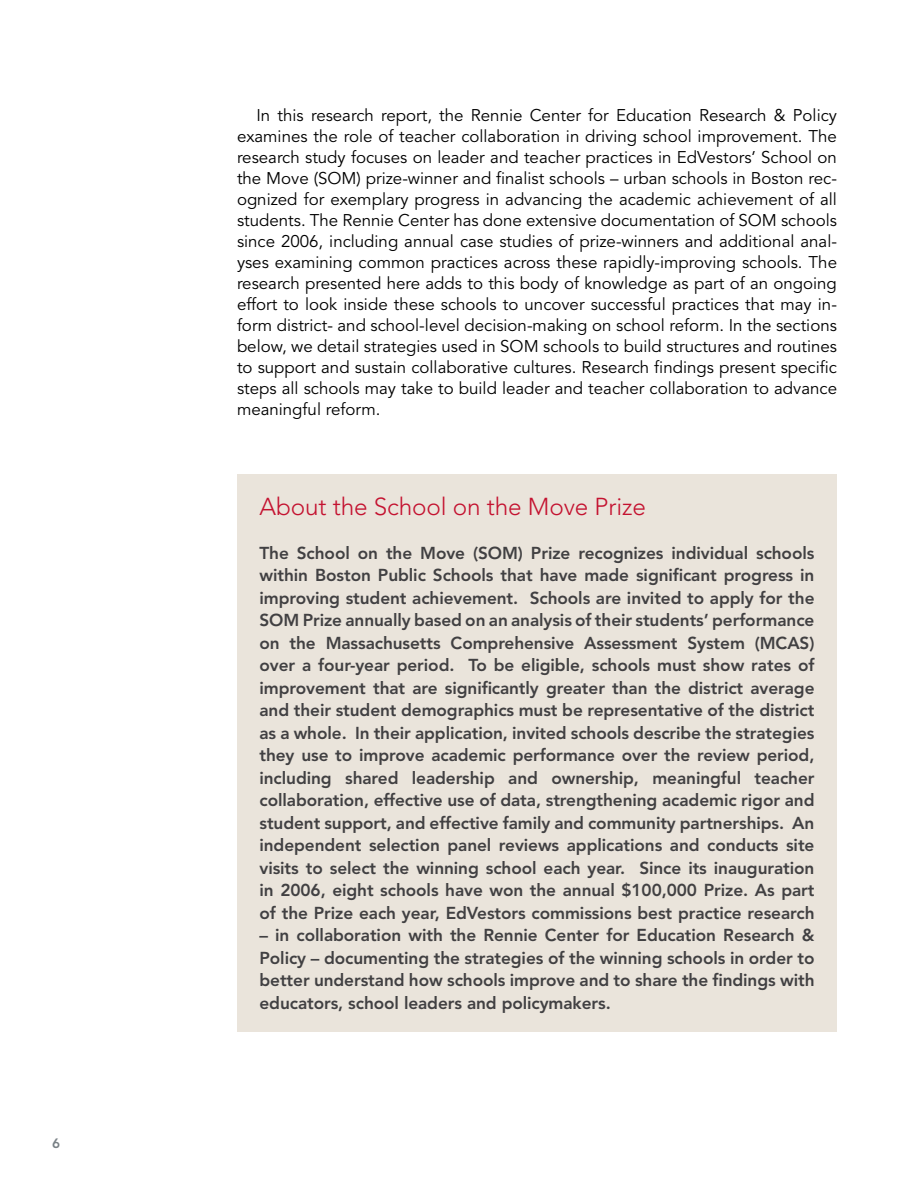
<style>
.page{position:relative;width:918px;height:1188px;background:#fff}
.page>*{position:absolute;margin:0;border:0;box-sizing:border-box;transform-origin:0 0}
.Subhead_1{font:300 24.3px "Avenir LT Std";letter-spacing:-.005em;color:#c41230}
.Subhead_2{font:800 17.25px/22.5px "Avenir LT Std";letter-spacing:-.005em;color:#414042;text-align:justify}
.Text{font:16.8px/21px "Avenir LT Std";color:#000;text-align:justify}
.t1{font:800 13.5px "Avenir LT Std";color:#798186}
</style>
<div class="page">
<div style="left:237px;top:474px;width:600px;height:557px;background:#eae4db"></div>
<p class="t1" style="left:52px;top:1135px;width:9px">6</p>
<p class="Text" style="left:237px;top:105px;width:602px;text-indent:20px">In this research report, the Rennie Center for Education Research &amp; Policy examines the role of teacher collaboration in driving school improvement. The research study focuses on leader and teacher practices in EdVestors’ School on the Move (SOM) prize-winner and finalist schools – urban schools in Boston rec&shy;ognized for exemplary progress in advancing the academic achievement of all students. The Rennie Center has done extensive documentation of SOM schools since 2006, including annual case studies of prize-winners and additional anal&shy;yses examining common practices across these rapidly-improving schools. The research presented here adds to this body of knowledge as part of an ongoing effort to look inside these schools to uncover successful practices that may in&shy;form district- and school-level decision-making on school reform. In the sections below, we detail strategies used in SOM schools to build structures and routines to support and sustain collaborative cultures. Research findings present specific steps all schools may take to build leader and teacher collaboration to advance meaningful reform.</p>
<p class="Subhead_1" style="left:260px;top:492px;width:388px">About the School on the Move Prize</p>
<p class="Subhead_2" style="left:260px;top:542px;width:557px">The School on the Move (SOM) Prize recognizes individual schools within Boston Public Schools that have made significant progress in improving student achievement. Schools are invited to apply for the SOM Prize annually based on an analysis of their students’ performance on the Massachusetts Comprehensive Assessment System (MCAS) over a four-year period. To be eligible, schools must show rates of improvement that are significantly greater than the district average and their student demographics must be representative of the district as a whole. In their application, invited schools describe the strategies they use to improve academic performance over the review period, including shared leadership and ownership, meaningful teacher collaboration, effective use of data, strengthening academic rigor and student support, and effective family and community partnerships. An independent selection panel reviews applications and conducts site visits to select the winning school each year. Since its inauguration in 2006, eight schools have won the annual $100,000 Prize. As part of the Prize each year, EdVestors commissions best practice research</p>
<p class="Subhead_2" style="left:260px;top:924px;width:557px">– in collaboration with the Rennie Center for Education Research &amp; Policy – documenting the strategies of the winning schools in order to better understand how schools improve and to share the findings with educators, school leaders and policymakers.</p>
</div>
